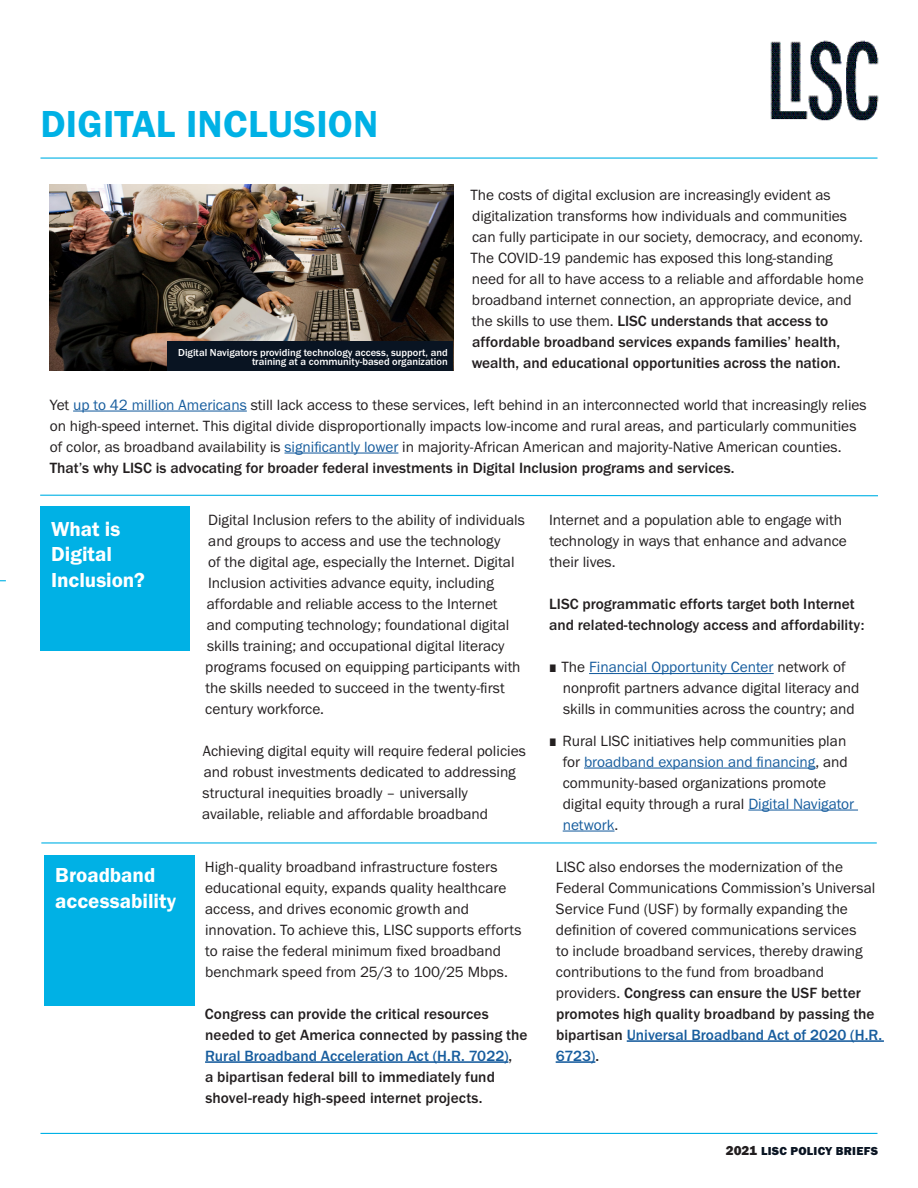
<style>
.page{position:relative;width:918px;height:1188px;background:#fff}
.page>*{position:absolute;margin:0;border:0;box-sizing:border-box;transform-origin:0 0}
.t1{font:39px "Franklin Gothic URW Dem";letter-spacing:.005em;color:#00b1e5}
.Subhed_15_18{font:21px/25.5px "Franklin Gothic URW Dem";color:#fff}
.TX_MAIN{font:15.3px/21px "Franklin Gothic URW Boo";color:#231f20}
.TX_MAIN-2{font:500 15.3px/21px "Franklin Gothic URW";color:#231f20}
.t2{font:800 13.5px "Franklin Gothic";color:#231f20}
.t3{font:12px "Franklin Gothic URW Hea";letter-spacing:.02em;color:#091422}
.t4{font:500 10.5px/9.3px "Franklin Gothic URW";color:#fff;text-align:right}
.s1{font-family:"Franklin Gothic URW";font-weight:500}
.s2{color:#175d9e}
.s3{font-size:11.25px}
.s4{font-family:"Franklin Gothic URW";font-weight:500;color:#175d9e}
</style>
<div class="page">
<img style="left:770px;top:40px;width:109px;height:81px">
<hr style="left:40px;top:1133px;width:838px;height:1px;background:#00b1e5">
<div style="left:44px;top:856px;width:151px;height:150px;background:#00b1e5"></div>
<hr style="left:41px;top:842px;width:836px;height:2px;background:#00b1e5">
<div style="left:40px;top:506px;width:150px;height:145px;background:#00b1e5"></div>
<svg style="left:40px;top:494px;width:838px;height:3px"></svg>
<img style="left:49px;top:185px;width:404px;height:185px">
<hr style="left:73px;top:411px;width:174px;height:1px;background:#175d9e">
<hr style="left:285px;top:453px;width:113px;height:1px;background:#175d9e">
<div style="left:168px;top:341px;width:285px;height:29px;background:#091422"></div>
<hr style="left:589px;top:673px;width:185px;height:1px;background:#175d9e">
<hr style="left:584px;top:768px;width:231px;height:1px;background:#175d9e">
<hr style="left:748px;top:810px;width:110px;height:1px;background:#175d9e">
<hr style="left:563px;top:831px;width:52px;height:1px;background:#175d9e">
<hr style="left:40px;top:158px;width:838px;height:1px;background:#00b1e5">
<hr style="left:205px;top:1061px;width:303px;height:2px;background:#175d9e">
<hr style="left:627px;top:1040px;width:257px;height:2px;background:#175d9e">
<hr style="left:556px;top:1061px;width:39px;height:2px;background:#175d9e">
<p class="t1" style="left:40px;top:99px;width:339px">DIGITAL INCLUSION</p>
<p class="t4" style="left:178px;top:347px;width:271px">Digital Navigators providing technology access, support, and training at a community-based organization</p>
<p class="TX_MAIN" style="left:471px;top:184px;width:395px">The costs of digital exclusion are increasingly evident as digitalization transforms how individuals and communities can fully participate in our society, democracy, and economy.<br>The COVID-19 pandemic has exposed this long-standing need for all to have access to a reliable and affordable home broadband internet connection, an appropriate device, and the skills to use them. <span class="s1">LISC understands that access to affordable broadband services expands families’ health, wealth, and educational opportunities across the nation.</span></p>
<p class="TX_MAIN" style="left:50px;top:394px;width:818px">Yet <span class="s2">up to 42 million Americans</span> still lack access to these services, left behind in an interconnected world that increasingly relies on high-speed internet. This digital divide disproportionally impacts low-income and rural areas, and particularly communities of color, as broadband availability is <span class="s2">significantly lower</span> in majority-African American and majority-Native American counties.<br><span class="s1">That’s why LISC is advocating for broader federal investments in Digital Inclusion programs and services.</span></p>
<p class="Subhed_15_18" style="left:51px;top:515px;width:95px">What is<br>Digital<br>Inclusion?</p>
<p class="Subhed_15_18" style="left:55px;top:862px;width:122px">Broadband accessability</p>
<p class="TX_MAIN" style="left:205px;top:509px;width:321px">Digital Inclusion refers to the ability of individuals and groups to access and use the technology<br>of the digital age, especially the Internet. Digital Inclusion activities advance equity, including affordable and reliable access to the Internet<br>and computing technology; foundational digital skills training; and occupational digital literacy programs focused on equipping participants with the skills needed to succeed in the twenty-first century workforce.</p>
<p class="TX_MAIN" style="left:202px;top:740px;width:325px">Achieving digital equity will require federal policies and robust investments dedicated to addressing structural inequities broadly – universally available, reliable and affordable broadband</p>
<p class="TX_MAIN" style="left:205px;top:856px;width:318px">High-quality broadband infrastructure fosters educational equity, expands quality healthcare access, and drives economic growth and innovation. To achieve this, LISC supports efforts to raise the federal minimum fixed broadband benchmark speed from 25/3 to 100/25 Mbps.</p>
<p class="TX_MAIN-2" style="left:205px;top:1003px;width:324px">Congress can provide the critical resources needed to get America connected by passing the <span class="s2">Rural Broadband Acceleration Act (H.R. 7022)</span>,<br>a bipartisan federal bill to immediately fund shovel-ready high-speed internet projects.</p>
<p class="TX_MAIN" style="left:549px;top:509px;width:299px">Internet and a population able to engage with technology in ways that enhance and advance their lives.</p>
<p class="TX_MAIN-2" style="left:549px;top:593px;width:317px">LISC programmatic efforts target both Internet and related-technology access and affordability:</p>
<p class="TX_MAIN" style="left:563px;top:656px;width:298px;text-indent:-14px"><span class="s3">■</span> The <span class="s2">Financial Opportunity Center</span> network of nonprofit partners advance digital literacy and skills in communities across the country; and</p>
<p class="TX_MAIN" style="left:563px;top:730px;width:293px;text-indent:-13px"><span class="s3">■</span> Rural LISC initiatives help communities plan for <span class="s2">broadband expansion and financing</span>, and community-based organizations promote digital equity through a rural <span class="s2">Digital Navigator network</span>.</p>
<p class="TX_MAIN" style="left:556px;top:856px;width:328px">LISC also endorses the modernization of the Federal Communications Commission’s Universal Service Fund (USF) by formally expanding the definition of covered communications services<br>to include broadband services, thereby drawing contributions to the fund from broadband providers. <span class="s1">Congress can ensure the USF better promotes high quality broadband by passing the bipartisan</span> <span class="s4">Universal Broadband Act of 2020 (H.R.<br>6723)</span><span class="s1">.</span></p>
<p class="t2" style="left:726px;top:1142px;width:33px">2021</p>
<p class="t3" style="left:729px;top:1143px;width:151px">2019 LISC POLICY BRIEFS</p>
</div>
